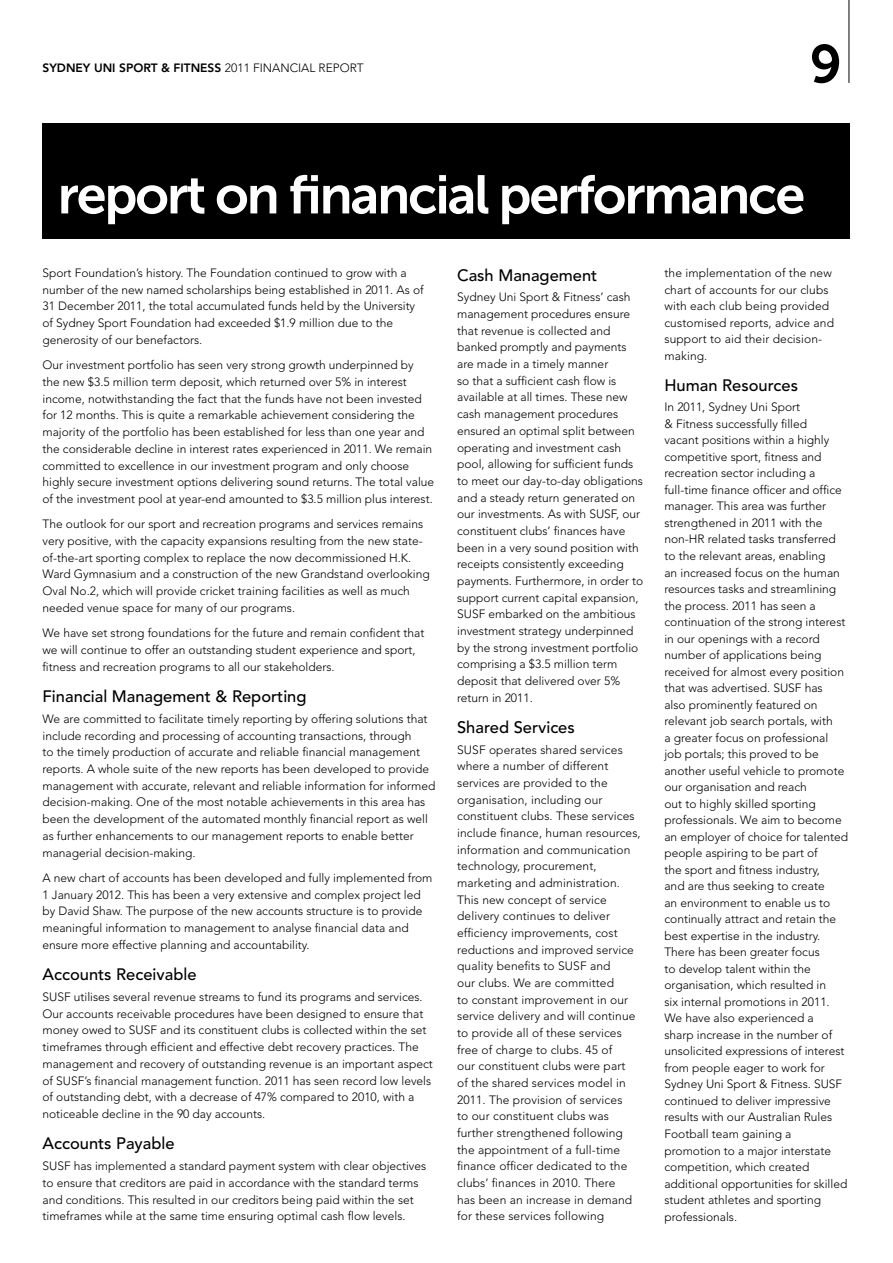
<style>
.page{position:relative;width:893px;height:1263px;background:#fff}
.page>*{position:absolute;margin:0;border:0;box-sizing:border-box;transform-origin:0 0}
.t1{font:54px "Museo Sans 700";letter-spacing:-.04em;color:#fff}
.t2{font:53.4px "Museo Sans 700";color:#000}
.t3{font:500 16.5px "Avenir";color:#000}
.t4{font:300 12px/16.5px "Avenir";color:#000}
.t5{font:800 12px "Avenir";color:#000}
.s1{font-weight:300}
</style>
<div class="page">
<div style="left:43px;top:123px;width:807px;height:116px;background:#000"></div>
<hr style="left:849px;top:0;width:1px;height:83px;background:#000">
<p class="t5" style="left:43px;top:61px;width:323px">SYDNEY UNI SPORT &amp; FITNESS <span class="s1">2011 FINANCIAL REPORT</span></p>
<h2 class="t2" style="left:810px;top:34px;width:34px">9</h2>
<h1 class="t1" style="left:58px;top:165px;width:749px">report on financial performance</h1>
<p class="t4" style="left:43px;top:264px;width:383px">Sport Foundation’s history. The Foundation continued to grow with a number of the new named scholarships being established in 2011. As of 31 December 2011, the total accumulated funds held by the University of Sydney Sport Foundation had exceeded $1.9 million due to the generosity of our benefactors.</p>
<p class="t4" style="left:43px;top:357px;width:393px">Our investment portfolio has seen very strong growth underpinned by<br>the new $3.5 million term deposit, which returned over 5% in interest income, notwithstanding the fact that the funds have not been invested for 12 months. This is quite a remarkable achievement considering the majority of the portfolio has been established for less than one year and the considerable decline in interest rates experienced in 2011. We remain committed to excellence in our investment program and only choose highly secure investment options delivering sound returns. The total value of the investment pool at year-end amounted to $3.5 million plus interest.</p>
<p class="t4" style="left:43px;top:516px;width:389px">The outlook for our sport and recreation programs and services remains very positive, with the capacity expansions resulting from the new state&shy;of-the-art sporting complex to replace the now decommissioned H.K.<br>Ward Gymnasium and a construction of the new Grandstand overlooking Oval No.2, which will provide cricket training facilities as well as much needed venue space for many of our programs.</p>
<p class="t4" style="left:43px;top:625px;width:383px">We have set strong foundations for the future and remain confident that we will continue to offer an outstanding student experience and sport, fitness and recreation programs to all our stakeholders.</p>
<h3 class="t3" style="left:43px;top:686px;width:266px">Financial Management &amp; Reporting</h3>
<p class="t4" style="left:43px;top:710px;width:394px">We are committed to facilitate timely reporting by offering solutions that include recording and processing of accounting transactions, through<br>to the timely production of accurate and reliable financial management reports. A whole suite of the new reports has been developed to provide management with accurate, relevant and reliable information for informed decision-making. One of the most notable achievements in this area has been the development of the automated monthly financial report as well as further enhancements to our management reports to enable better managerial decision-making.</p>
<p class="t4" style="left:43px;top:869px;width:391px">A new chart of accounts has been developed and fully implemented from 1 January 2012. This has been a very extensive and complex project led by David Shaw. The purpose of the new accounts structure is to provide meaningful information to management to analyse financial data and ensure more effective planning and accountability.</p>
<h3 class="t3" style="left:43px;top:965px;width:156px">Accounts Receivable</h3>
<p class="t4" style="left:43px;top:988px;width:392px">SUSF utilises several revenue streams to fund its programs and services.<br>Our accounts receivable procedures have been designed to ensure that money owed to SUSF and its constituent clubs is collected within the set timeframes through efficient and effective debt recovery practices. The management and recovery of outstanding revenue is an important aspect of SUSF’s financial management function. 2011 has seen record low levels of outstanding debt, with a decrease of 47% compared to 2010, with a noticeable decline in the 90 day accounts.</p>
<h3 class="t3" style="left:43px;top:1134px;width:134px">Accounts Payable</h3>
<p class="t4" style="left:43px;top:1158px;width:385px">SUSF has implemented a standard payment system with clear objectives to ensure that creditors are paid in accordance with the standard terms and conditions. This resulted in our creditors being paid within the set timeframes while at the same time ensuring optimal cash flow levels.</p>
<h3 class="t3" style="left:457px;top:265px;width:142px">Cash Management</h3>
<p class="t4" style="left:457px;top:289px;width:188px">Sydney Uni Sport &amp; Fitness’ cash management procedures ensure that revenue is collected and banked promptly and payments are made in a timely manner<br>so that a sufficient cash flow is available at all times. These new cash management procedures ensured an optimal split between operating and investment cash pool, allowing for sufficient funds to meet our day-to-day obligations and a steady return generated on our investments. As with SUSF, our constituent clubs’ finances have been in a very sound position with receipts consistently exceeding payments. Furthermore, in order to support current capital expansion,<br>SUSF embarked on the ambitious investment strategy underpinned by the strong investment portfolio comprising a $3.5 million term deposit that delivered over 5% return in 2011.</p>
<h3 class="t3" style="left:457px;top:717px;width:119px">Shared Services</h3>
<p class="t4" style="left:457px;top:741px;width:185px">SUSF operates shared services where a number of different services are provided to the organisation, including our constituent clubs. These services include finance, human resources, information and communication technology, procurement, marketing and administration.<br>This new concept of service delivery continues to deliver efficiency improvements, cost reductions and improved service quality benefits to SUSF and<br>our clubs. We are committed<br>to constant improvement in our service delivery and will continue to provide all of these services free of charge to clubs. 45 of<br>our constituent clubs were part<br>of the shared services model in<br>2011. The provision of services<br>to our constituent clubs was further strengthened following the appointment of a full-time finance officer dedicated to the clubs’ finances in 2010. There<br>has been an increase in demand for these services following</p>
<p class="t4" style="left:664px;top:265px;width:171px">the implementation of the new chart of accounts for our clubs with each club being provided customised reports, advice and support to aid their decision&shy;making.</p>
<h3 class="t3" style="left:664px;top:375px;width:135px">Human Resources</h3>
<p class="t4" style="left:664px;top:399px;width:185px">In 2011, Sydney Uni Sport<br>&amp; Fitness successfully filled<br>vacant positions within a highly competitive sport, fitness and recreation sector including a full-time finance officer and office manager. This area was further strengthened in 2011 with the non-HR related tasks transferred to the relevant areas, enabling<br>an increased focus on the human resources tasks and streamlining the process. 2011 has seen a continuation of the strong interest in our openings with a record number of applications being received for almost every position that was advertised. SUSF has<br>also prominently featured on relevant job search portals, with<br>a greater focus on professional job portals; this proved to be another useful vehicle to promote our organisation and reach<br>out to highly skilled sporting professionals. We aim to become an employer of choice for talented people aspiring to be part of<br>the sport and fitness industry,<br>and are thus seeking to create<br>an environment to enable us to continually attract and retain the best expertise in the industry.<br>There has been greater focus<br>to develop talent within the organisation, which resulted in<br>six internal promotions in 2011.<br>We have also experienced a<br>sharp increase in the number of unsolicited expressions of interest from people eager to work for<br>Sydney Uni Sport &amp; Fitness. SUSF continued to deliver impressive results with our Australian Rules<br>Football team gaining a promotion to a major interstate competition, which created additional opportunities for skilled student athletes and sporting professionals.</p>
</div>
